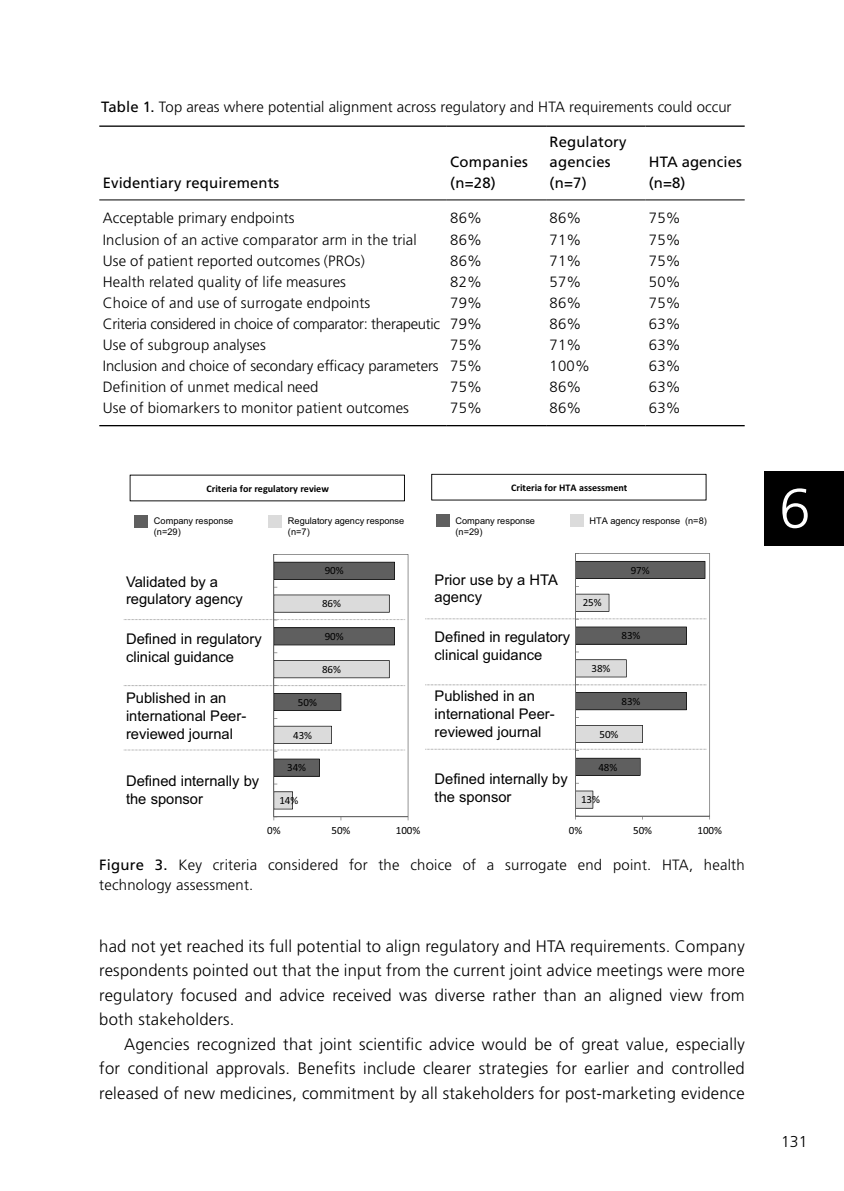
<style>
.page{position:relative;width:844px;height:1191px;background:#fff}
.page>*{position:absolute;margin:0;border:0;box-sizing:border-box;transform-origin:0 0}
.t1{font:300 56px "Frutiger LT Std";color:#fff}
.t2{font:300 16.62px/24.5px "Frutiger LT Std";letter-spacing:.015em;color:#000;text-align:justify}
.t3{font:300 15.75px "Frutiger LT Std";color:#000}
.Table_body{font:300 14.88px "Frutiger LT Std";letter-spacing:.015em;color:#000}
.tab__fig__tytuły{font:300 14.88px/20.1px "Frutiger LT Std";letter-spacing:.015em;color:#000}
.Table_Legend{font:300 14.88px "Frutiger LT Std";letter-spacing:.005em;color:#000}
.Table_head{font:14.88px/20.1px "Frutiger LT Std";letter-spacing:.005em;color:#000}
.Table_body-2{font:300 14.88px "Frutiger LT Std";letter-spacing:-.02em;color:#000}
.Table_body-3{font:300 14.88px "Frutiger LT Std";letter-spacing:-.005em;color:#000}
.t4{font:14.7px/17.7px "Arial";color:#000}
.t5{font:11.03px "Calibri";color:#000}
.t6{font:11.03px "Arial";color:#000}
.t7{font:700 10.15px "Calibri";color:#000}
.t8{font:9.28px/11px "Arial";color:#000}
.s1{font-weight:400}
</style>
<div class="page">
<div style="left:764px;top:471px;width:79px;height:75px;background:#000"></div>
<svg style="left:431px;top:474px;width:275px;height:26px"></svg>
<div style="left:570px;top:514px;width:13px;height:13px;background:#dbdbdb"></div>
<svg style="left:425px;top:553px;width:285px;height:266px"></svg>
<div style="left:436px;top:514px;width:13px;height:13px;background:#5f5f5f"></div>
<svg style="left:124px;top:554px;width:284px;height:266px"></svg>
<svg style="left:130px;top:474px;width:275px;height:27px"></svg>
<div style="left:134px;top:515px;width:13px;height:13px;background:#5f5f5f"></div>
<div style="left:268px;top:514px;width:13px;height:13px;background:#dbdbdb"></div>
<hr style="left:99px;top:125px;width:347px;height:2px;background:#000">
<hr style="left:446px;top:125px;width:100px;height:2px;background:#000">
<hr style="left:546px;top:125px;width:99px;height:2px;background:#000">
<hr style="left:645px;top:125px;width:99px;height:2px;background:#000">
<hr style="left:99px;top:425px;width:347px;height:1px;background:#000">
<hr style="left:446px;top:425px;width:100px;height:1px;background:#000">
<hr style="left:546px;top:425px;width:99px;height:1px;background:#000">
<hr style="left:645px;top:425px;width:99px;height:1px;background:#000">
<hr style="left:99px;top:200px;width:347px;height:1px;background:#000">
<hr style="left:446px;top:200px;width:100px;height:1px;background:#000">
<hr style="left:546px;top:200px;width:99px;height:1px;background:#000">
<hr style="left:645px;top:200px;width:99px;height:1px;background:#000">
<p class="Table_Legend" style="left:101px;top:99px;width:632px"><span class="s1">Table 1.</span> Top areas where potential alignment across regulatory and HTA requirements could occur</p>
<p class="Table_head" style="left:103px;top:172px;width:178px">Evidentiary requirements</p>
<p class="Table_head" style="left:450px;top:152px;width:79px">Companies (n=28)</p>
<p class="Table_head" style="left:549px;top:132px;width:78px">Regulatory agencies (n=7)</p>
<p class="Table_head" style="left:648px;top:152px;width:94px">HTA agencies (n=8)</p>
<p class="Table_body" style="left:103px;top:210px;width:193px">Acceptable primary endpoints</p>
<p class="Table_body" style="left:450px;top:210px;width:33px">86%</p>
<p class="Table_body" style="left:549px;top:210px;width:33px">86%</p>
<p class="Table_body" style="left:648px;top:210px;width:33px">75%</p>
<p class="Table_body" style="left:103px;top:231px;width:315px">Inclusion of an active comparator arm in the trial</p>
<p class="Table_body" style="left:450px;top:231px;width:33px">86%</p>
<p class="Table_body" style="left:549px;top:231px;width:33px">71%</p>
<p class="Table_body" style="left:648px;top:231px;width:33px">75%</p>
<p class="Table_body" style="left:103px;top:252px;width:263px">Use of patient reported outcomes (PROs)</p>
<p class="Table_body" style="left:450px;top:252px;width:33px">86%</p>
<p class="Table_body" style="left:549px;top:252px;width:33px">71%</p>
<p class="Table_body" style="left:648px;top:252px;width:33px">75%</p>
<p class="Table_body" style="left:103px;top:273px;width:245px">Health related quality of life measures</p>
<p class="Table_body" style="left:450px;top:273px;width:33px">82%</p>
<p class="Table_body" style="left:549px;top:273px;width:33px">57%</p>
<p class="Table_body" style="left:648px;top:273px;width:33px">50%</p>
<p class="Table_body" style="left:103px;top:294px;width:269px">Choice of and use of surrogate endpoints</p>
<p class="Table_body" style="left:450px;top:294px;width:33px">79%</p>
<p class="Table_body" style="left:549px;top:294px;width:33px">86%</p>
<p class="Table_body" style="left:648px;top:294px;width:33px">75%</p>
<p class="Table_body-2" style="left:103px;top:315px;width:339px">Criteria considered in choice of comparator: therapeutic</p>
<p class="Table_body" style="left:450px;top:315px;width:33px">79%</p>
<p class="Table_body" style="left:549px;top:315px;width:33px">86%</p>
<p class="Table_body" style="left:648px;top:315px;width:33px">63%</p>
<p class="Table_body" style="left:103px;top:336px;width:164px">Use of subgroup analyses</p>
<p class="Table_body" style="left:450px;top:336px;width:33px">75%</p>
<p class="Table_body" style="left:549px;top:336px;width:33px">71%</p>
<p class="Table_body" style="left:648px;top:336px;width:33px">63%</p>
<p class="Table_body-3" style="left:103px;top:357px;width:337px">Inclusion and choice of secondary efficacy parameters</p>
<p class="Table_body" style="left:450px;top:357px;width:33px">75%</p>
<p class="Table_body" style="left:549px;top:357px;width:42px">100%</p>
<p class="Table_body" style="left:648px;top:357px;width:33px">63%</p>
<p class="Table_body" style="left:103px;top:378px;width:217px">Definition of unmet medical need</p>
<p class="Table_body" style="left:450px;top:378px;width:33px">75%</p>
<p class="Table_body" style="left:549px;top:378px;width:33px">86%</p>
<p class="Table_body" style="left:648px;top:378px;width:33px">63%</p>
<p class="Table_body" style="left:103px;top:400px;width:307px">Use of biomarkers to monitor patient outcomes</p>
<p class="Table_body" style="left:450px;top:400px;width:33px">75%</p>
<p class="Table_body" style="left:549px;top:400px;width:33px">86%</p>
<p class="Table_body" style="left:648px;top:400px;width:33px">63%</p>
<p class="t7" style="left:511px;top:480px;width:118px">Criteria for HTA assessment</p>
<p class="t8" style="left:455px;top:515px;width:81px">Company response (n=29)</p>
<p class="t8" style="left:589px;top:514px;width:119px">HTA agency response (n=8)</p>
<p class="t4" style="left:434px;top:570px;width:125px">Prior use by a HTA agency</p>
<p class="t4" style="left:434px;top:628px;width:137px">Defined in regulatory clinical guidance</p>
<p class="t4" style="left:434px;top:687px;width:122px">Published in an international Peer&shy;reviewed journal</p>
<p class="t4" style="left:434px;top:770px;width:135px">Defined internally by</p>
<p class="t7" style="left:206px;top:481px;width:124px">Criteria for regulatory review</p>
<p class="t8" style="left:154px;top:515px;width:81px">Company response (n=29)</p>
<p class="t8" style="left:288px;top:515px;width:118px">Regulatory agency response (n=7)</p>
<p class="t5" style="left:630px;top:562px;width:21px">97%</p>
<p class="t5" style="left:324px;top:563px;width:21px">90%</p>
<p class="t4" style="left:126px;top:572px;width:118px">Validated by a regulatory agency</p>
<p class="t4" style="left:126px;top:630px;width:137px">Defined in regulatory clinical guidance</p>
<p class="t4" style="left:126px;top:689px;width:122px">Published in an international Peer&shy;reviewed journal</p>
<p class="t4" style="left:126px;top:772px;width:135px">Defined internally by the sponsor</p>
<p class="t5" style="left:582px;top:595px;width:21px">25%</p>
<p class="t5" style="left:322px;top:596px;width:21px">86%</p>
<p class="t5" style="left:621px;top:628px;width:21px">83%</p>
<p class="t5" style="left:324px;top:629px;width:21px">90%</p>
<p class="t5" style="left:591px;top:661px;width:21px">38%</p>
<p class="t5" style="left:322px;top:661px;width:21px">86%</p>
<p class="t5" style="left:621px;top:693px;width:21px">83%</p>
<p class="t5" style="left:298px;top:694px;width:21px">50%</p>
<p class="t5" style="left:599px;top:726px;width:21px">50%</p>
<p class="t5" style="left:293px;top:727px;width:21px">43%</p>
<p class="t5" style="left:598px;top:759px;width:21px">48%</p>
<p class="t5" style="left:287px;top:760px;width:21px">34%</p>
<p class="t5" style="left:279px;top:793px;width:21px">14%</p>
<p class="t4" style="left:434px;top:787px;width:78px">the sponsor</p>
<p class="t5" style="left:581px;top:792px;width:21px">13%</p>
<p class="t5" style="left:267px;top:823px;width:15px">0%</p>
<p class="t5" style="left:331px;top:823px;width:21px">50%</p>
<p class="t5" style="left:395px;top:823px;width:26px">100%</p>
<p class="t5" style="left:568px;top:822px;width:15px">0%</p>
<p class="t5" style="left:633px;top:822px;width:21px">50%</p>
<p class="t5" style="left:697px;top:822px;width:26px">100%</p>
<p class="t6" style="left:148px;top:853px;width:349px">Figure 3. Key criteria considered for the choice of a surrogate end-point</p>
<p class="tab__fig__tytuły" style="left:99px;top:854px;width:646px"><span class="s1">Figure 3.</span> Key criteria considered for the choice of a surrogate end point. HTA, health technology assessment.</p>
<p class="t2" style="left:99px;top:934px;width:646px">had not yet reached its full potential to align regulatory and HTA requirements. Company respondents pointed out that the input from the current joint advice meetings were more regulatory focused and advice received was diverse rather than an aligned view from both stakeholders.</p>
<p class="t2" style="left:99px;top:1032px;width:647px;text-indent:25px">Agencies recognized that joint scientific advice would be of great value, especially for conditional approvals. Benefits include clearer strategies for earlier and controlled released of new medicines, commitment by all stakeholders for post-marketing evidence</p>
<h1 class="t1" style="left:779px;top:477px;width:33px">6</h1>
<p class="t3" style="left:781px;top:1133px;width:28px">131</p>
</div>
